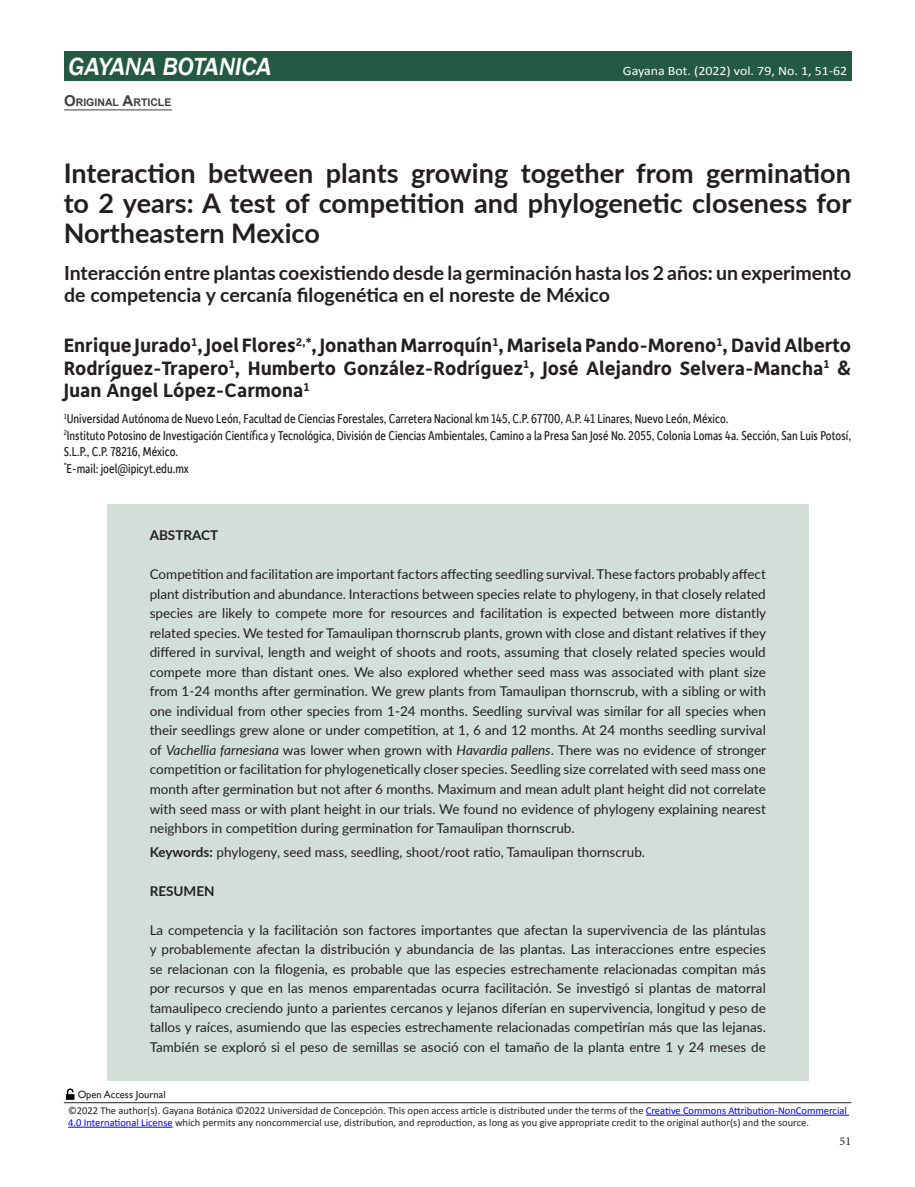
<style>
.page{position:relative;width:915px;height:1187px;background:#fff}
.page>*{position:absolute;margin:0;border:0;box-sizing:border-box;transform-origin:0 0}
.t1{font:700 27px/30px "Lato";color:#231f20;text-align:justify}
.t2{font:italic 500 25.5px "Franklin Gothic";letter-spacing:-.015em;color:#fff}
.t3{font:700 19.5px/22.5px "Depot";color:#231f20;text-align:justify}
.t4{font:700 19.5px/22.5px "Lato";color:#231f20}
.Normal_wrd_17{font:13.5px/19.5px "Lato";color:#231f20;text-align:justify}
.Normal_wrd_17-2{font:13.5px/16.5px "Depot New Condensed";color:#231f20}
.Normal_wrd_17-3{font:700 13.5px "Lato";color:#231f20}
.t5{font:12.9px "Calibri";color:#fff;scale:1.08 1}
.t6{font:12px "Minion Pro";color:#231f20}
.t7{font:10.5px/12px "Calibri";color:#231f20}
.t8{font:10.5px "Gill Sans";color:#231f20}
.t9{font:700 10.5px "Arial";color:#3e3e3f}
.s1{font-size:15px}
.s2{font-style:italic}
.s3{font-weight:700}
.s4{color:#00f}
</style>
<div class="page">
<hr style="left:64px;top:1102px;width:786px;height:1px;background:#231f20">
<hr style="left:645px;top:1114px;width:203px;height:1px;background:#00f">
<hr style="left:68px;top:1126px;width:105px;height:1px;background:#00f">
<svg style="left:66px;top:1088px;width:8px;height:11px"></svg>
<div style="left:64px;top:51px;width:786px;height:30px;background:#235a41"></div>
<div style="left:107px;top:504px;width:701px;height:576px;background:#d3ded9"></div>
<hr style="left:64px;top:109px;width:108px;height:1px;background:#3e3e3f">
<h2 class="t2" style="left:68px;top:50px;width:205px">GAYANA BOTANICA</h2>
<p class="t9" style="left:64px;top:95px;width:109px"><span class="s1">O</span>RIGINAL <span class="s1">A</span>RTICLE</p>
<p class="t5" style="left:622px;top:62px;width:209px">Gayana Bot. (2022) vol. 79, No. 1, 51-62</p>
<p class="t1" style="left:64px;top:157px;width:789px">Interaction between plants growing together from germination to 2 years: A test of competition and phylogenetic closeness for Northeastern Mexico</p>
<p class="t4" style="left:64px;top:260px;width:788px">Interacción entre plantas coexistiendo desde la germinación hasta los 2 años: un experimento de competencia y cercanía filogenética en el noreste de México</p>
<p class="t3" style="left:64px;top:333px;width:788px">Enrique Jurado<sup>1</sup>, Joel Flores<sup>2,*</sup>, Jonathan Marroquín<sup>1</sup>, Marisela Pando-Moreno<sup>1</sup>, David Alberto Rodríguez-Trapero<sup>1</sup>, Humberto González-Rodríguez<sup>1</sup>, José Alejandro Selvera-Mancha<sup>1</sup> &amp; Juan Ángel López-Carmona<sup>1</sup></p>
<p class="Normal_wrd_17-2" style="left:64px;top:410px;width:666px"><sup>1</sup>Universidad Autónoma de Nuevo León, Facultad de Ciencias Forestales, Carretera Nacional km 145, C.P. 67700, A.P. 41 Linares, Nuevo León, México.</p>
<p class="Normal_wrd_17-2" style="left:64px;top:426px;width:788px"><sup>2</sup>Instituto Potosino de Investigación Científica y Tecnológica, División de Ciencias Ambientales, Camino a la Presa San José No. 2055, Colonia Lomas 4a. Sección, San Luis Potosí,<br>S.L.P., C.P. 78216, México.</p>
<p class="Normal_wrd_17-2" style="left:64px;top:459px;width:127px"><sup>*</sup>E-mail: joel@ipicyt.edu.mx</p>
<p class="Normal_wrd_17-3" style="left:150px;top:525px;width:70px">ABSTRACT</p>
<p class="Normal_wrd_17" style="left:150px;top:564px;width:617px">Competition and facilitation are important factors affecting seedling survival. These factors probably affect plant distribution and abundance. Interactions between species relate to phylogeny, in that closely related species are likely to compete more for resources and facilitation is expected between more distantly related species. We tested for Tamaulipan thornscrub plants, grown with close and distant relatives if they differed in survival, length and weight of shoots and roots, assuming that closely related species would compete more than distant ones. We also explored whether seed mass was associated with plant size from 1-24 months after germination. We grew plants from Tamaulipan thornscrub, with a sibling or with one individual from other species from 1-24 months. Seedling survival was similar for all species when their seedlings grew alone or under competition, at 1, 6 and 12 months. At 24 months seedling survival of <span class="s2">Vachellia farnesiana</span> was lower when grown with <span class="s2">Havardia pallens</span>. There was no evidence of stronger competition or facilitation for phylogenetically closer species. Seedling size correlated with seed mass one month after germination but not after 6 months. Maximum and mean adult plant height did not correlate with seed mass or with plant height in our trials. We found no evidence of phylogeny explaining nearest neighbors in competition during germination for Tamaulipan thornscrub.</p>
<p class="Normal_wrd_17" style="left:150px;top:841px;width:496px"><span class="s3">Keywords:</span> phylogeny, seed mass, seedling, shoot/root ratio, Tamaulipan thornscrub.</p>
<p class="Normal_wrd_17-3" style="left:150px;top:880px;width:66px">RESUMEN</p>
<p class="Normal_wrd_17" style="left:150px;top:919px;width:617px">La competencia y la facilitación son factores importantes que afectan la supervivencia de las plántulas y probablemente afectan la distribución y abundancia de las plantas. Las interacciones entre especies se relacionan con la filogenia, es probable que las especies estrechamente relacionadas compitan más por recursos y que en las menos emparentadas ocurra facilitación. Se investigó si plantas de matorral tamaulipeco creciendo junto a parientes cercanos y lejanos diferían en supervivencia, longitud y peso de tallos y raíces, asumiendo que las especies estrechamente relacionadas competirían más que las lejanas.<br>También se exploró si el peso de semillas se asoció con el tamaño de la planta entre 1 y 24 meses de</p>
<p class="t8" style="left:78px;top:1087px;width:89px">Open Access Journal</p>
<p class="t7" style="left:68px;top:1103px;width:780px">©2022 The author(s). Gayana Botánica ©2022 Universidad de Concepción. This open access article is distributed under the terms of the <span class="s4">Creative Commons Attribution-NonCommercial<br>4.0 International License</span> which permits any noncommercial use, distribution, and reproduction, as long as you give appropriate credit to the original author(s) and the source.</p>
<p class="t6" style="left:839px;top:1132px;width:13px">51</p>
</div>
